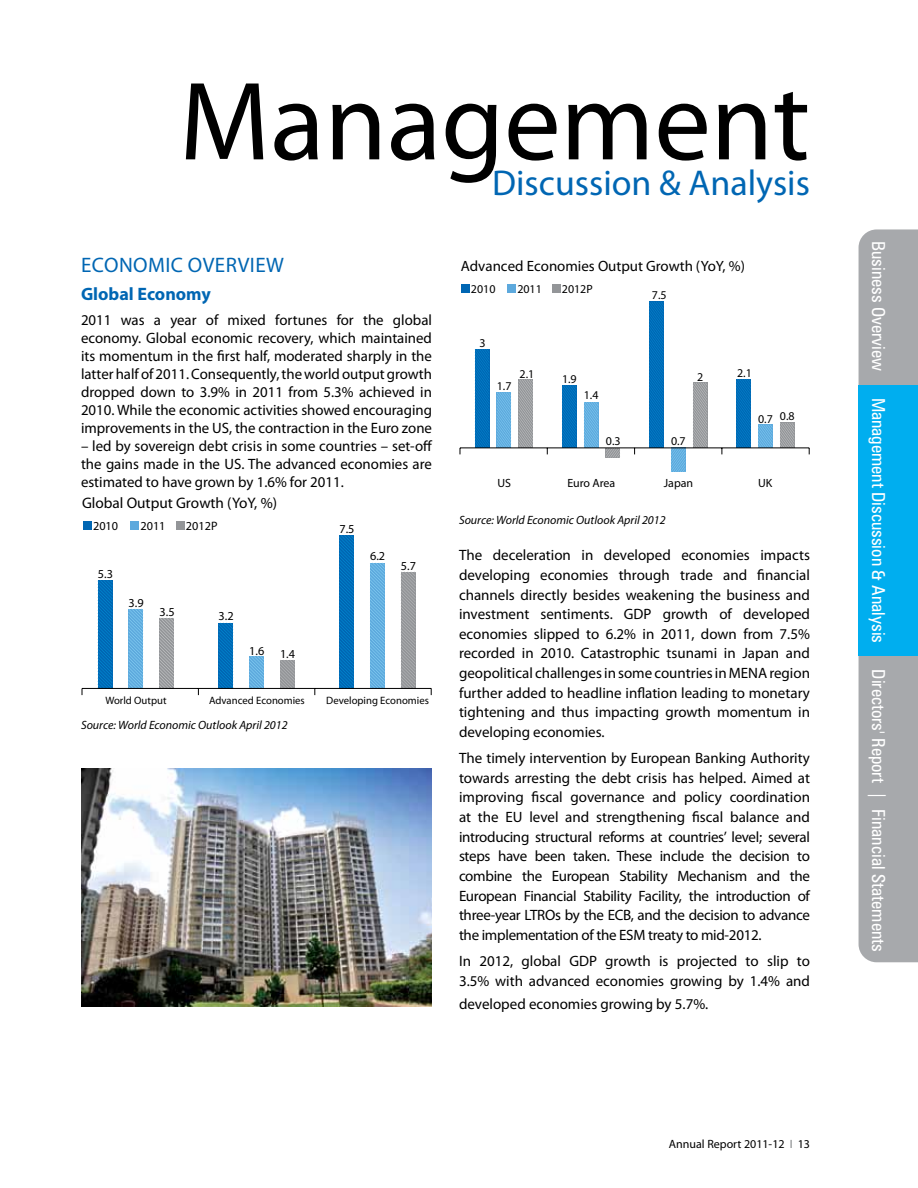
<style>
.page{position:relative;width:918px;height:1188px;background:#fff}
.page>*{position:absolute;margin:0;border:0;box-sizing:border-box;transform-origin:0 0}
.t1{font:112.5px "Myriad Pro";color:#000}
.t2{font:36px "Myriad Pro";color:#0066b3}
.t3{font:21px "Myriad Pro";letter-spacing:.02em;color:#0066b3}
.t4{font:condensed 18px "Zurich BT";color:#fff}
.t5{font:700 18px "Myriad Pro";color:#0066b3}
.t6{font:15.3px "Myriad Pro";color:#000}
.t7{font:15px/19.6px "Myriad Pro";color:#000;text-align:justify}
.t8{font:12.15px "Myriad Pro";color:#000}
.t9{font:12px "Myriad Pro";color:#000}
.t10{font:italic 12px "Myriad Pro";color:#000}
.t11{font:10.65px "Myriad Pro";color:#000}
.s1{color:#808285}
</style>
<div class="page">
<div style="left:461px;top:285px;width:9px;height:8px;background:#0066b3"></div>
<div style="left:507px;top:285px;width:9px;height:8px;background:#5da9dd"></div>
<div style="left:552px;top:285px;width:8px;height:8px;background:#939598"></div>
<svg style="left:475px;top:349px;width:14px;height:99px"></svg>
<svg style="left:497px;top:392px;width:14px;height:56px"></svg>
<svg style="left:519px;top:379px;width:14px;height:69px"></svg>
<svg style="left:562px;top:385px;width:14px;height:63px"></svg>
<svg style="left:584px;top:402px;width:14px;height:46px"></svg>
<svg style="left:606px;top:449px;width:14px;height:9px"></svg>
<svg style="left:649px;top:302px;width:15px;height:146px;background:#006eb9"></svg>
<svg style="left:671px;top:449px;width:14px;height:23px"></svg>
<svg style="left:693px;top:383px;width:14px;height:65px"></svg>
<svg style="left:736px;top:379px;width:15px;height:69px"></svg>
<svg style="left:758px;top:425px;width:14px;height:23px"></svg>
<svg style="left:780px;top:423px;width:14px;height:25px"></svg>
<hr style="left:460px;top:448px;width:349px;height:1px;background:#000">
<svg style="left:98px;top:580px;width:14px;height:108px;background:#006fba"></svg>
<svg style="left:129px;top:609px;width:14px;height:79px"></svg>
<svg style="left:159px;top:618px;width:15px;height:70px"></svg>
<svg style="left:218px;top:623px;width:15px;height:65px"></svg>
<svg style="left:249px;top:656px;width:15px;height:32px"></svg>
<svg style="left:280px;top:660px;width:15px;height:28px"></svg>
<svg style="left:339px;top:535px;width:15px;height:153px;background:#006fba"></svg>
<svg style="left:370px;top:563px;width:15px;height:125px;background:#66b2e2"></svg>
<svg style="left:401px;top:572px;width:14px;height:116px;background:#9b9d9f"></svg>
<div style="left:83px;top:522px;width:9px;height:8px;background:#0066b3"></div>
<div style="left:130px;top:522px;width:9px;height:8px;background:#5da9dd"></div>
<div style="left:176px;top:522px;width:9px;height:8px;background:#939598"></div>
<hr style="left:82px;top:688px;width:349px;height:1px;background:#000">
<img style="left:81px;top:768px;width:351px;height:238px">
<div style="left:859px;top:229px;width:59px;height:733px;background:#a7a9ac"></div>
<div style="left:859px;top:385px;width:59px;height:271px;background:#00aeef"></div>
<h1 class="t1" style="left:179px;top:52px;width:632px">Management</h1>
<h2 class="t2" style="left:492px;top:161px;width:319px">Discussion &amp; Analysis</h2>
<h3 class="t3" style="left:81px;top:252px;width:25px">Economic</h3>
<h3 class="t3" style="left:188px;top:252px;width:98px">Overview</h3>
<p class="t5" style="left:81px;top:283px;width:131px">Global Economy</p>
<p class="t7" style="left:81px;top:310px;width:353px;line-height:18px">2011 was a year of mixed fortunes for the global economy. Global economic recovery, which maintained its momentum in the first half, moderated sharply in the latter half of 2011. Consequently, the world output growth dropped down to 3.9% in 2011 from 5.3% achieved in 2010. While the economic activities showed encouraging improvements in the US, the contraction in the Euro zone</p>
<p class="t7" style="left:81px;top:436px;width:353px;line-height:18px">– led by sovereign debt crisis in some countries – set-off the gains made in the US. The advanced economies are estimated to have grown by 1.6% for 2011.</p>
<p class="t6" style="left:82px;top:497px;width:197px">Global Output Growth (YoY, %)</p>
<p class="t8" style="left:93px;top:522px;width:27px">2010</p>
<p class="t8" style="left:141px;top:522px;width:27px">2011</p>
<p class="t8" style="left:186px;top:522px;width:33px">2012P</p>
<p class="t8" style="left:98px;top:569px;width:17px">5.3</p>
<p class="t8" style="left:129px;top:598px;width:17px">3.9</p>
<p class="t8" style="left:160px;top:607px;width:17px">3.5</p>
<p class="t8" style="left:219px;top:611px;width:17px">3.2</p>
<p class="t8" style="left:249px;top:646px;width:17px">1.6</p>
<p class="t8" style="left:280px;top:649px;width:17px">1.4</p>
<p class="t8" style="left:339px;top:525px;width:17px">7.5</p>
<p class="t8" style="left:370px;top:551px;width:17px">6.2</p>
<p class="t8" style="left:401px;top:561px;width:17px">5.7</p>
<p class="t11" style="left:105px;top:696px;width:63px">World Output</p>
<p class="t11" style="left:209px;top:696px;width:97px">Advanced Economies</p>
<p class="t11" style="left:326px;top:696px;width:104px">Developing Economies</p>
<p class="t10" style="left:81px;top:717px;width:208px">Source: World Economic Outlook April 2012</p>
<p class="t7" style="left:461px;top:257px;width:285px">Advanced Economies Output Growth (YoY, %)</p>
<p class="t9" style="left:471px;top:285px;width:26px">2010</p>
<p class="t9" style="left:517px;top:285px;width:26px">2011</p>
<p class="t9" style="left:562px;top:285px;width:32px">2012P</p>
<p class="t9" style="left:652px;top:291px;width:16px">7.5</p>
<p class="t9" style="left:479px;top:338px;width:8px">3</p>
<p class="t9" style="left:497px;top:381px;width:16px">1.7</p>
<p class="t9" style="left:520px;top:369px;width:16px">2.1</p>
<p class="t9" style="left:562px;top:374px;width:16px">1.9</p>
<p class="t9" style="left:584px;top:391px;width:16px">1.4</p>
<p class="t9" style="left:606px;top:437px;width:16px">0.3</p>
<p class="t9" style="left:697px;top:372px;width:8px">2</p>
<p class="t9" style="left:737px;top:368px;width:16px">2.1</p>
<p class="t9" style="left:671px;top:437px;width:16px">0.7</p>
<p class="t9" style="left:758px;top:413px;width:38px">0.7 0.8</p>
<p class="t9" style="left:497px;top:478px;width:15px">US</p>
<p class="t9" style="left:567px;top:479px;width:49px">Euro Area</p>
<p class="t9" style="left:664px;top:478px;width:31px">Japan</p>
<p class="t9" style="left:758px;top:478px;width:16px">UK</p>
<p class="t10" style="left:459px;top:512px;width:208px">Source: World Economic Outlook April 2012</p>
<p class="t7" style="left:459px;top:545px;width:353px">The deceleration in developed economies impacts developing economies through trade and financial channels directly besides weakening the business and investment sentiments. GDP growth of developed economies slipped to 6.2% in 2011, down from 7.5% recorded in 2010. Catastrophic tsunami in Japan and geopolitical challenges in some countries in MENA region further added to headline inflation leading to monetary tightening and thus impacting growth momentum in developing economies.</p>
<p class="t7" style="left:459px;top:748px;width:353px">The timely intervention by European Banking Authority towards arresting the debt crisis has helped. Aimed at improving fiscal governance and policy coordination at the EU level and strengthening fiscal balance and introducing structural reforms at countries’ level; several steps have been taken. These include the decision to combine the European Stability Mechanism and the European Financial Stability Facility, the introduction of three-year LTROs by the ECB, and the decision to advance the implementation of the ESM treaty to mid-2012.</p>
<p class="t7" style="left:459px;top:951px;width:353px">In 2012, global GDP growth is projected to slip to<br>3.5% with advanced economies growing by 1.4% and</p>
<p class="t7" style="left:459px;top:994px;width:251px">developed economies growing by 5.7%.</p>
<p class="t9" style="left:669px;top:1137px;width:143px">Annual Report 2011-12 <span class="s1">I</span> 13</p>
<p class="t4" style="left:886px;top:239px;width:712px;rotate:90deg">Business Overview | Management Discussion &amp; Analysis | Directors' Report | Financial Statements</p>
<p class="t4" style="left:886px;top:241px;width:132px;rotate:90deg">Business Overview</p>
<p class="t4" style="left:886px;top:398px;width:247px;rotate:90deg">Management Discussion &amp; Analysis</p>
<p class="t4" style="left:886px;top:669px;width:284px;rotate:90deg">Directors' Report | Financial Statements</p>
</div>
